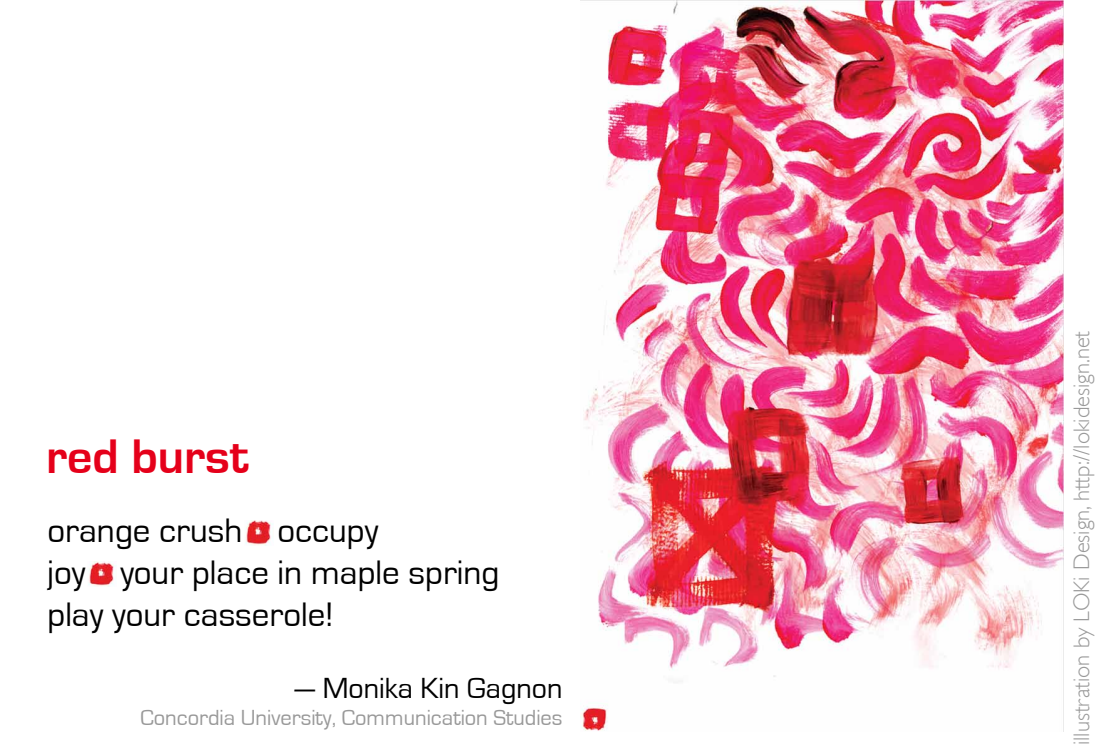
<style>
.page{position:relative;width:1100px;height:750px;background:#fff}
.page>*{position:absolute;margin:0;border:0;box-sizing:border-box;transform-origin:0 0}
.t1{font:700 50px "Eurostile";color:#e5001a}
.t2{font:35px/42px "Eurostile";color:#000}
.t3{font:30px "Eurostile";color:#000}
.t4{font:300 22.5px "Gill Sans";color:#999}
.t5{font:22.5px "Eurostile";color:#999}
</style>
<div class="page">
<img style="left:580px;top:0;width:484px;height:731px">
<img style="left:245px;top:520px;width:28px;height:26px">
<img style="left:88px;top:561px;width:28px;height:26px">
<h1 class="t1" style="left:46px;top:430px;width:204px">red burst</h1>
<p class="t2" style="left:48px;top:510px;width:453px">orange crush occupy<br>joy your place in maple spring play your casserole!</p>
<p class="t3" style="left:295px;top:672px;width:270px">— Monika Kin Gagnon</p>
<p class="t5" style="left:140px;top:706px;width:424px">Concordia University, Communication Studies</p>
<p class="t4" style="left:1069px;top:745px;width:416px;rotate:-90deg">illustration by LOKi Design, http://lokidesign.net</p>
</div>
